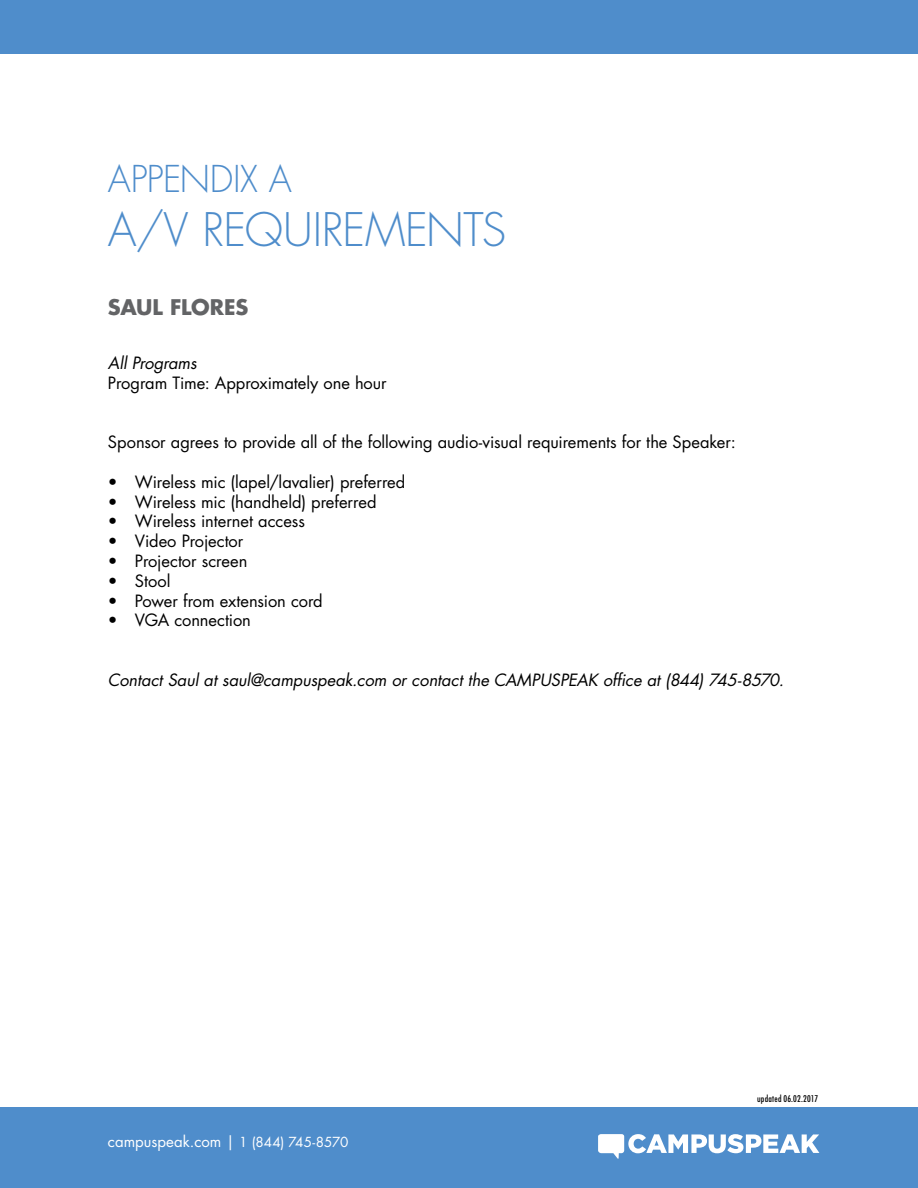
<style>
.page{position:relative;width:918px;height:1188px;background:#fff}
.page>*{position:absolute;margin:0;border:0;box-sizing:border-box;transform-origin:0 0}
.t1{font:300 45px "Futura Std";letter-spacing:-.015em;color:#4f8dcb}
.t2{font:300 36px "Futura Std";letter-spacing:-.015em;color:#4f8dcb}
.t3{font:700 21px "Futura Std";letter-spacing:-.015em;color:#636466}
.t4{font:16.5px "Futura Std";letter-spacing:-.005em;color:#000}
.t5{font:italic 16.5px "Futura Std";letter-spacing:-.005em;color:#000}
.t6{font:15px "Futura Std";color:#fff}
.t7{font:500 condensed 9px "Futura";letter-spacing:.025em;color:#000}
.s1{font-size:13.5px}
</style>
<div class="page">
<div style="left:0;top:1108px;width:918px;height:80px;background:#4f8dcb"></div>
<div style="left:0;top:0;width:918px;height:54px;background:#4f8dcb"></div>
<svg style="left:598px;top:1134px;width:221px;height:25px"></svg>
<h2 class="t2" style="left:108px;top:157px;width:186px">APPENDIX A</h2>
<h1 class="t1" style="left:108px;top:202px;width:400px">A/V REQUIREMENTS</h1>
<p class="t3" style="left:108px;top:293px;width:142px">SAUL FLORES</p>
<p class="t5" style="left:108px;top:352px;width:90px">All Programs</p>
<p class="t4" style="left:108px;top:372px;width:280px">Program Time: Approximately one hour</p>
<p class="t4" style="left:108px;top:432px;width:629px">Sponsor agrees to provide all of the following audio-visual requirements for the Speaker:</p>
<p class="t4" style="left:108px;top:471px;width:299px">• Wireless mic (lapel/lavalier) preferred</p>
<p class="t4" style="left:108px;top:491px;width:270px">• Wireless mic (handheld) preferred</p>
<p class="t4" style="left:108px;top:511px;width:199px">• Wireless internet access</p>
<p class="t4" style="left:108px;top:531px;width:137px">• Video Projector</p>
<p class="t4" style="left:108px;top:550px;width:141px">• Projector screen</p>
<p class="t4" style="left:108px;top:570px;width:64px">• Stool</p>
<p class="t4" style="left:108px;top:590px;width:216px">• Power from extension cord</p>
<p class="t4" style="left:108px;top:610px;width:145px">• VGA connection</p>
<p class="t5" style="left:108px;top:669px;width:678px">Contact Saul at saul@campuspeak.com or contact the CAMPUSPEAK office at (844) 745-8570.</p>
<p class="t6" style="left:108px;top:1132px;width:242px">campuspeak.com | <span class="s1">1 (844) 745-8570</span></p>
<p class="t7" style="left:757px;top:1093px;width:63px">updated 06.02.2017</p>
</div>
